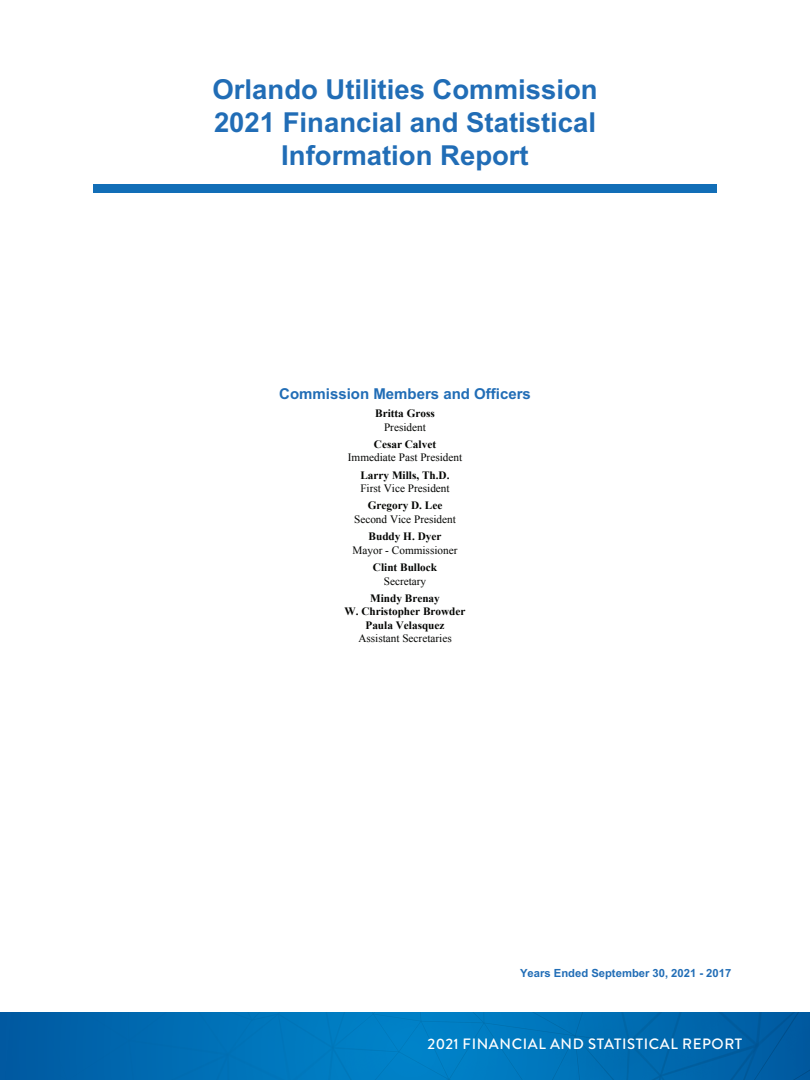
<style>
.page{position:relative;width:810px;height:1080px;background:#fff}
.page>*{position:absolute;margin:0;border:0;box-sizing:border-box;transform-origin:0 0}
.t1{font:700 27.5px/33px "Arial";color:#216db6;text-align:center}
.t2{font:500 15px "Brandon Grotesque";letter-spacing:.04em;color:#fff}
.t3{font:700 15px "Arial";color:#216db6}
.t4{font:700 11.25px/13.5px "Times New Roman";color:#040503;text-align:center}
.t5{font:11.25px "Times New Roman";color:#040503}
.t6{font:700 11.25px "Arial";color:#216db6}
</style>
<div class="page">
<svg style="left:0;top:1012px;width:810px;height:68px;background:#006eb4"></svg>
<div style="left:93px;top:184px;width:624px;height:8px;background:#126eb7"></div>
<h1 class="t1" style="left:213px;top:74px;width:387px">Orlando Utilities Commission<br>2021 Financial and Statistical<br>Information Report</h1>
<h2 class="t3" style="left:279px;top:383px;width:253px">Commission Members and Officers</h2>
<p class="t4" style="left:375px;top:406px;width:61px">Britta Gross</p>
<p class="t5" style="left:384px;top:419px;width:43px">President</p>
<p class="t4" style="left:374px;top:437px;width:64px">Cesar Calvet</p>
<p class="t5" style="left:348px;top:450px;width:116px">Immediate Past President</p>
<p class="t4" style="left:360px;top:468px;width:91px">Larry Mills, Th.D.</p>
<p class="t5" style="left:360px;top:481px;width:91px">First Vice President</p>
<p class="t4" style="left:368px;top:499px;width:76px">Gregory D. Lee</p>
<p class="t5" style="left:354px;top:512px;width:103px">Second Vice President</p>
<p class="t4" style="left:369px;top:529px;width:74px">Buddy H. Dyer</p>
<p class="t5" style="left:353px;top:542px;width:106px">Mayor - Commissioner</p>
<p class="t4" style="left:373px;top:560px;width:66px">Clint Bullock</p>
<p class="t5" style="left:384px;top:573px;width:44px">Secretary</p>
<p class="t4" style="left:345px;top:591px;width:122px">Mindy Brenay<br>W. Christopher Browder<br>Paula Velasquez</p>
<p class="t5" style="left:358px;top:631px;width:95px">Assistant Secretaries</p>
<p class="t6" style="left:520px;top:966px;width:213px">Years Ended September 30, 2021 - 2017</p>
<h2 class="t2" style="left:428px;top:1034px;width:316px">2021 FINANCIAL AND STATISTICAL REPORT</h2>
</div>
